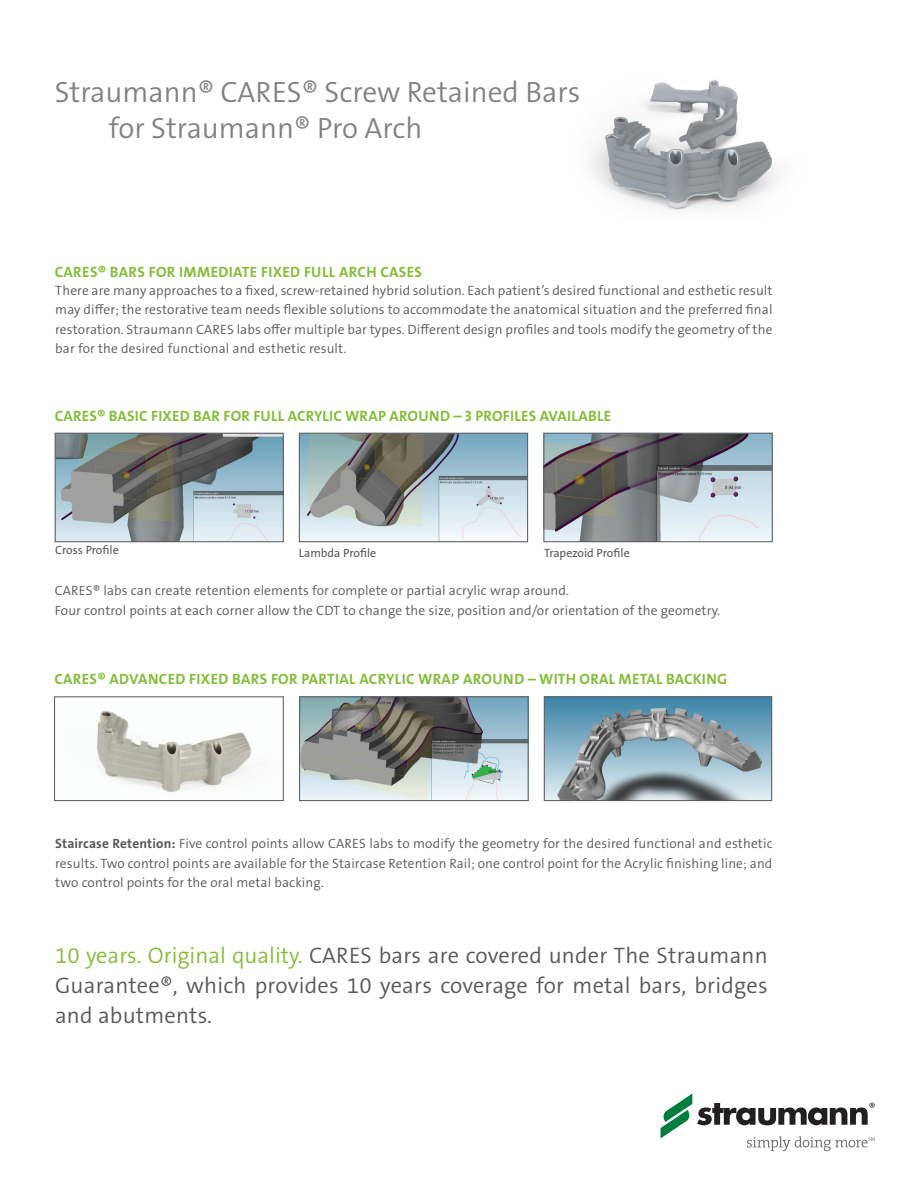
<style>
.page{position:relative;width:918px;height:1188px;background:#fff}
.page>*{position:absolute;margin:0;border:0;box-sizing:border-box;transform-origin:0 0}
.t1{font:300 29.4px/35.2px "The Sans B W4";color:#808285}
.t2{font:300 22.5px/30px "The Sans B W4";letter-spacing:.01em;color:#57585a;text-align:justify}
.t3{font:15px "The Sans LP7 Bld";letter-spacing:.02em;color:#85bd3b}
.t4{font:300 13.5px/19.5px "The Sans B W4";letter-spacing:.01em;color:#57585a;text-align:justify}
.t5{font:12px "The Sans LP5 Plain";color:#57585a}
.s1{font-family:"The Sans B W7";font-weight:700}
.s2{color:#85bd3b}
</style>
<div class="page">
<img style="left:590px;top:80px;width:188px;height:131px">
<svg style="left:661px;top:1094px;width:214px;height:57px"></svg>
<img style="left:301px;top:698px;width:226px;height:101px">
<div style="left:299px;top:696px;width:230px;height:105px;border:1px solid #57585a"></div>
<img style="left:546px;top:698px;width:224px;height:101px">
<div style="left:544px;top:696px;width:228px;height:105px;border:1px solid #57585a"></div>
<img style="left:57px;top:435px;width:225px;height:105px">
<div style="left:55px;top:433px;width:229px;height:109px;border:1px solid #57585a"></div>
<img style="left:301px;top:435px;width:225px;height:105px">
<div style="left:299px;top:433px;width:229px;height:109px;border:1px solid #57585a"></div>
<img style="left:546px;top:435px;width:225px;height:105px">
<div style="left:544px;top:433px;width:229px;height:109px;border:1px solid #57585a"></div>
<img style="left:96px;top:710px;width:155px;height:82px">
<div style="left:54px;top:696px;width:230px;height:105px;border:1px solid #57585a"></div>
<h1 class="t1" style="left:109px;top:75px;width:473px;text-indent:-54px">Straumann® CARES® Screw Retained Bars for Straumann® Pro Arch</h1>
<p class="t3" style="left:55px;top:262px;width:74px">CARES® BARS</p>
<p class="t3" style="left:149px;top:262px;width:250px">FOR IMMEDIATE FIXED FULL ARCH CASES</p>
<p class="t4" style="left:55px;top:281px;width:719px">There are many approaches to a fixed, screw-retained hybrid solution. Each patient’s desired functional and esthetic result may differ; the restorative team needs flexible solutions to accommodate the anatomical situation and the preferred final restoration. Straumann CARES labs offer multiple bar types. Different design profiles and tools modify the geometry of the bar for the desired functional and esthetic result.</p>
<p class="t3" style="left:55px;top:407px;width:72px">CARES® BASIC</p>
<p class="t3" style="left:151px;top:407px;width:457px">FIXED BAR FOR FULL ACRYLIC WRAP AROUND – 3 PROFI LES AVAI LAB LE</p>
<p class="t5" style="left:55px;top:542px;width:65px">Cross Profile</p>
<p class="t5" style="left:299px;top:546px;width:79px">Lambda Profile</p>
<p class="t5" style="left:544px;top:546px;width:87px">Trapezoid Profile</p>
<p class="t4" style="left:55px;top:581px;width:667px">CARES® labs can create retention elements for complete or partial acrylic wrap around.<br>Four control points at each corner allow the CDT to change the size, position and/or orientation of the geometry.</p>
<p class="t3" style="left:54px;top:669px;width:197px">CARES® ADVANCE D FIXED BARS</p>
<p class="t3" style="left:271px;top:669px;width:458px">FOR PARTIAL ACRYLIC WRAP AROUND – WITH ORAL METAL BACKING</p>
<p class="t4" style="left:55px;top:834px;width:719px"><span class="s1">Staircase Retention:</span> Five control points allow CARES labs to modify the geometry for the desired functional and esthetic results. Two control points are available for the Staircase Retention Rail; one control point for the Acrylic finishing line; and two control points for the oral metal backing.</p>
<h2 class="t2" style="left:55px;top:941px;width:714px"><span class="s2">10 years. Original quality.</span> CARES bars are covered under The Straumann Guarantee®, which provides 10 years coverage for metal bars, bridges and abutments.</h2>
</div>
